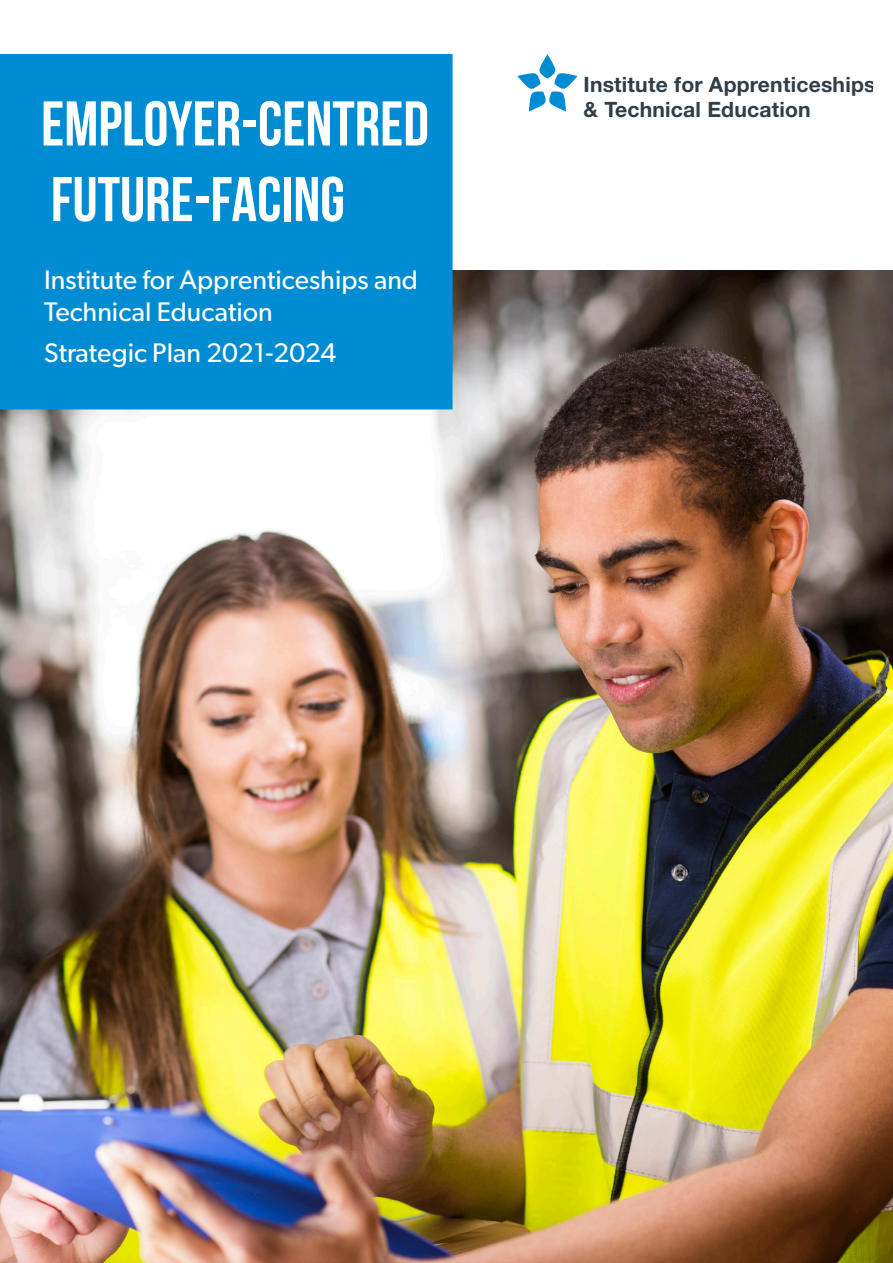
<style>
.page{position:relative;width:893px;height:1263px;background:#fff}
.page>*{position:absolute;margin:0;border:0;box-sizing:border-box;transform-origin:0 0}
._70_Header_white_Beb{font:63px "Bebas Neue";color:#fff}
._10_Content_black_Ti{font:27px/32.4px "Gibson";color:#fff}
.Image{font:700 21.15px/25.3px "Helvetica Neue";letter-spacing:.01em;color:#313e48}
</style>
<div class="page">
<img style="left:0;top:270px;width:893px;height:993px">
<div style="left:0;top:54px;width:453px;height:355px;background:#008cd2"></div>
<div style="left:0;top:160px;width:13px;height:33px;background:#008cd2"></div>
<svg style="left:517px;top:54px;width:60px;height:57px"></svg>
<p class="_70_Header_white_Beb" style="left:41px;top:89px;width:389px">EMPLOYER-CENTRED</p>
<p class="_70_Header_white_Beb" style="left:51px;top:165px;width:295px">FUTURE-FACING</p>
<p class="_10_Content_black_Ti" style="left:44px;top:263px;width:375px">Institute for Apprenticeships and<br>Technical Education</p>
<p class="_10_Content_black_Ti" style="left:44px;top:336px;width:293px">Strategic Plan 2021-2024</p>
<p class="Image" style="left:584px;top:72px;width:293px">Institute for Apprenticeships &amp; Technical Education</p>
</div>
